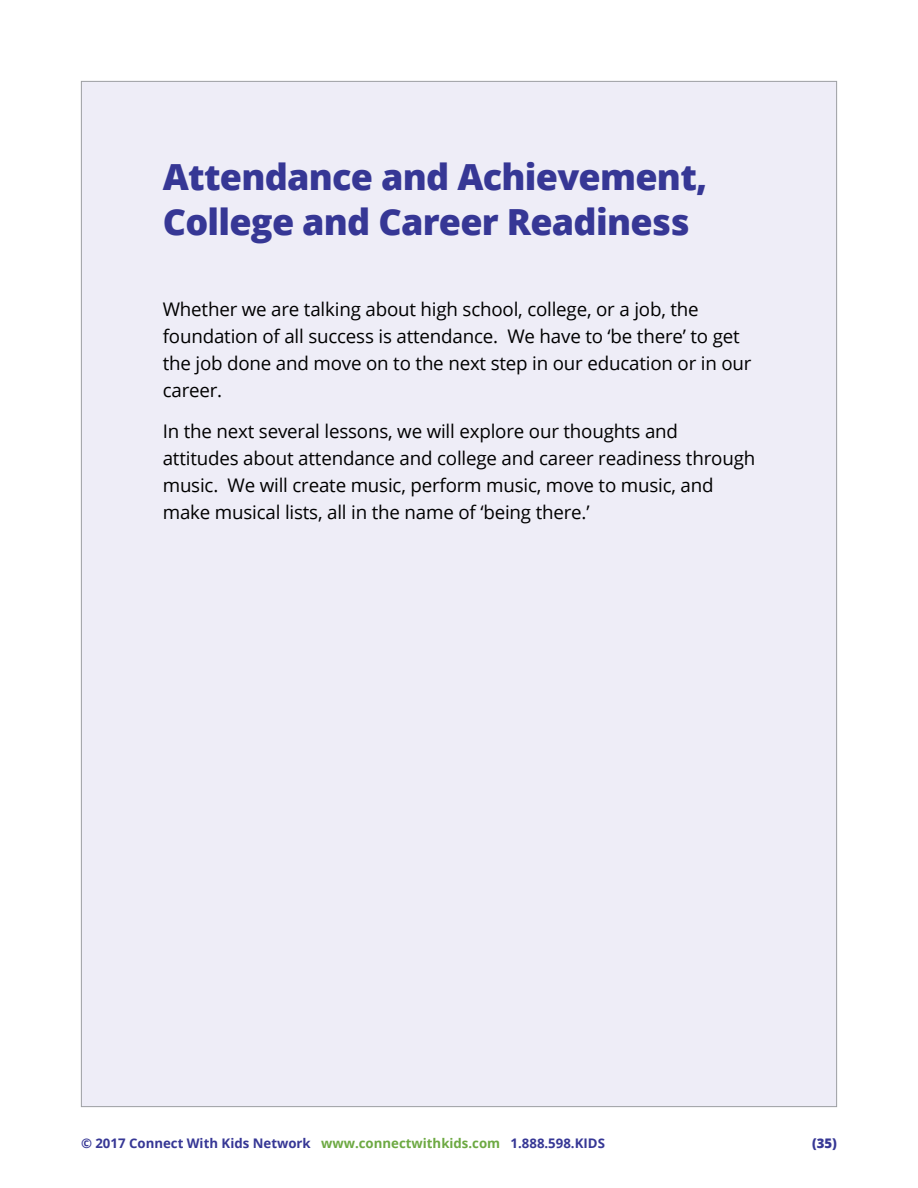
<style>
.page{position:relative;width:918px;height:1188px;background:#fff}
.page>*{position:absolute;margin:0;border:0;box-sizing:border-box;transform-origin:0 0}
.t1{font:800 36px/45px "Open Sans";letter-spacing:-.02em;color:#363795}
.t2{font:18.75px/27px "Open Sans";letter-spacing:-.01em;color:#000}
.t3{font:700 13.2px "Open Sans";color:#363795}
.t4{font:800 13.2px "Open Sans";color:#363795}
.s1{color:#6da943}
</style>
<div class="page">
<div style="left:81px;top:81px;width:756px;height:1026px;background:#eeedf7"></div>
<h1 class="t1" style="left:163px;top:153px;width:546px">Attendance and Achievement,<br>College and Career Readiness</h1>
<p class="t2" style="left:163px;top:296px;width:590px">Whether we are talking about high school, college, or a job, the foundation of all success is attendance. We have to ‘be there’ to get the job done and move on to the next step in our education or in our career.</p>
<p class="t2" style="left:163px;top:417px;width:594px">In the next several lessons, we will explore our thoughts and attitudes about attendance and college and career readiness through music. We will create music, perform music, move to music, and make musical lists, all in the name of ‘being there.’</p>
<p class="t3" style="left:81px;top:1133px;width:525px">© 2017 Connect With Kids Network <span class="s1">www.connectwithkids.com</span> 1.888.598.KIDS</p>
<p class="t4" style="left:812px;top:1133px;width:26px">(35)</p>
</div>
